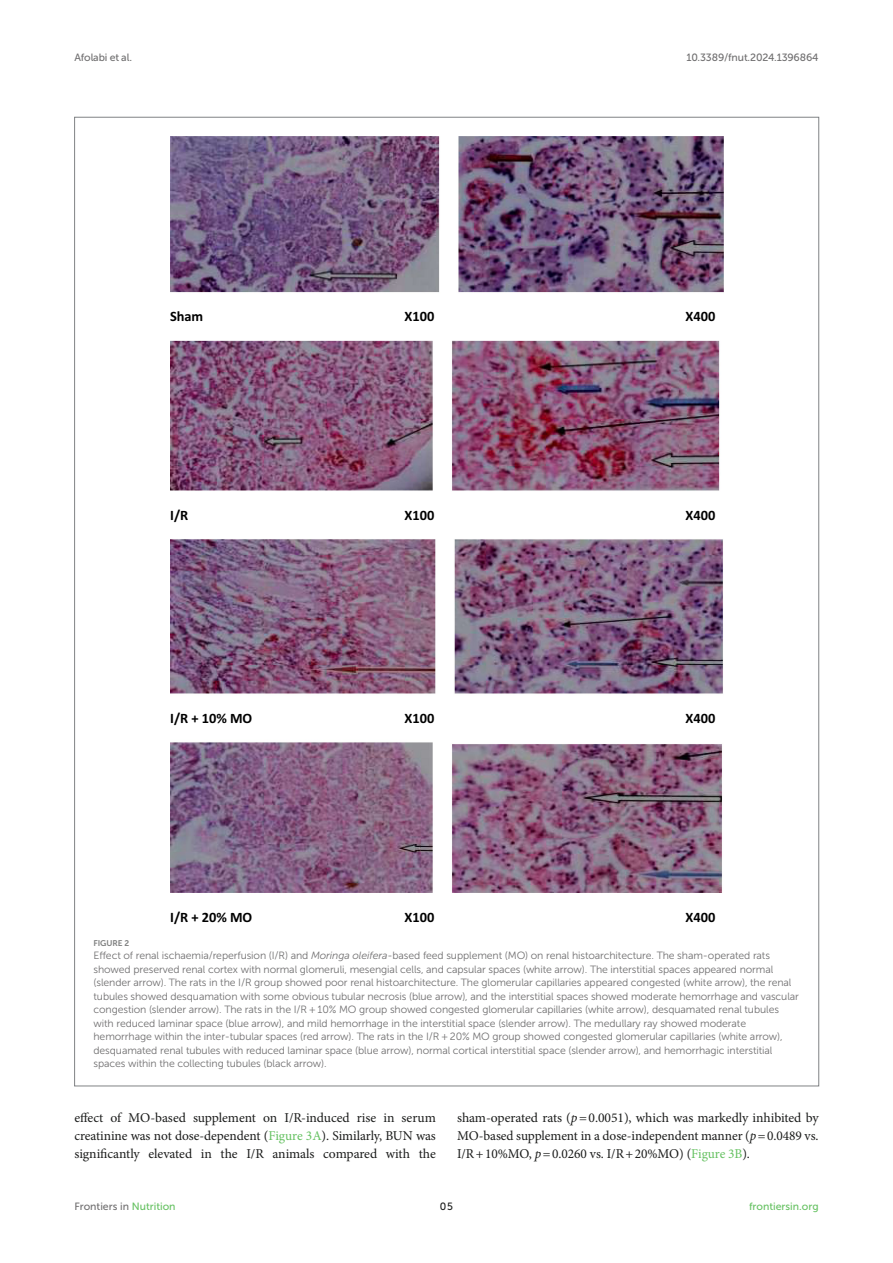
<style>
.page{position:relative;width:893px;height:1263px;background:#fff}
.page>*{position:absolute;margin:0;border:0;box-sizing:border-box;transform-origin:0 0}
.t1{font:700 14.4px "Calibri";letter-spacing:.005em;color:#000}
.TEXT_FLUSH{font:13.5px/18px "Minion Pro";letter-spacing:-.005em;color:#1b1c1b;text-align:justify}
.FIG_LEG{font:10.5px/13.5px "Museo Sans 300";letter-spacing:-.01em;color:#706f70}
.t2{font:10.5px "Museo Sans 500";letter-spacing:-.015em;color:#706f70}
.t3{font:10.5px "Museo Sans 500";color:#65c161}
.t4{font:10.5px "Museo Sans 500";color:#1b1c1b}
.FIG_HD{font:8.25px "Museo Sans 700";letter-spacing:-.01em;color:#7e7f7f}
.s1{font-style:italic}
.s2{color:#65c161}
</style>
<div class="page">
<img style="left:170px;top:136px;width:553px;height:756px">
<p class="t2" style="left:74px;top:51px;width:59px">Afolabi et al.</p>
<p class="t2" style="left:686px;top:51px;width:134px">10.3389/fnut.2024.1396864</p>
<p class="t1" style="left:170px;top:306px;width:35px">Sham</p>
<p class="t1" style="left:404px;top:306px;width:31px">X100</p>
<p class="t1" style="left:685px;top:306px;width:31px">X400</p>
<p class="t1" style="left:170px;top:505px;width:20px">I/R</p>
<p class="t1" style="left:404px;top:505px;width:31px">X100</p>
<p class="t1" style="left:685px;top:505px;width:31px">X400</p>
<p class="t1" style="left:170px;top:708px;width:84px">I/R + 10% MO</p>
<p class="t1" style="left:404px;top:708px;width:31px">X100</p>
<p class="t1" style="left:685px;top:708px;width:31px">X400</p>
<p class="t1" style="left:170px;top:907px;width:84px">I/R + 20% MO</p>
<p class="t1" style="left:404px;top:907px;width:31px">X100</p>
<p class="t1" style="left:685px;top:907px;width:31px">X400</p>
<p class="FIG_HD" style="left:94px;top:938px;width:37px">FIGURE 2</p>
<p class="FIG_LEG" style="left:94px;top:949px;width:707px">Effect of renal ischaemia/reperfusion (I/R) and <span class="s1">Moringa oleifera</span>-based feed supplement (MO) on renal histoarchitecture. The sham-operated rats showed preserved renal cortex with normal glomeruli, mesengial cells, and capsular spaces (white arrow). The interstitial spaces appeared normal (slender arrow). The rats in the I/R group showed poor renal histoarchitecture. The glomerular capillaries appeared congested (white arrow), the renal tubules showed desquamation with some obvious tubular necrosis (blue arrow), and the interstitial spaces showed moderate hemorrhage and vascular congestion (slender arrow). The rats in the I/R + 10% MO group showed congested glomerular capillaries (white arrow), desquamated renal tubules with reduced laminar space (blue arrow), and mild hemorrhage in the interstitial space (slender arrow). The medullary ray showed moderate hemorrhage within the inter-tubular spaces (red arrow). The rats in the I/R + 20% MO group showed congested glomerular capillaries (white arrow), desquamated renal tubules with reduced laminar space (blue arrow), normal cortical interstitial space (slender arrow), and hemorrhagic interstitial spaces within the collecting tubules (black arrow).</p>
<p class="TEXT_FLUSH" style="left:74px;top:1109px;width:363px">effect of MO-based supplement on I/R-induced rise in serum creatinine was not dose-dependent (<span class="s2">Figure 3A</span>). Similarly, BUN was significantly elevated in the I/R animals compared with the</p>
<p class="TEXT_FLUSH" style="left:457px;top:1109px;width:363px">sham-operated rats (<span class="s1">p</span>=0.0051), which was markedly inhibited by MO-based supplement in a dose-independent manner (<span class="s1">p</span>=0.0489 vs.<br>I/R+10%MO, <span class="s1">p</span>=0.0260 vs. I/R+20%MO) (<span class="s2">Figure 3B</span>).</p>
<p class="t2" style="left:74px;top:1200px;width:103px">Frontiers in <span class="s2">Nutrition</span></p>
<p class="t4" style="left:440px;top:1200px;width:14px">05</p>
<p class="t3" style="left:749px;top:1200px;width:71px">frontiersin.org</p>
</div>
